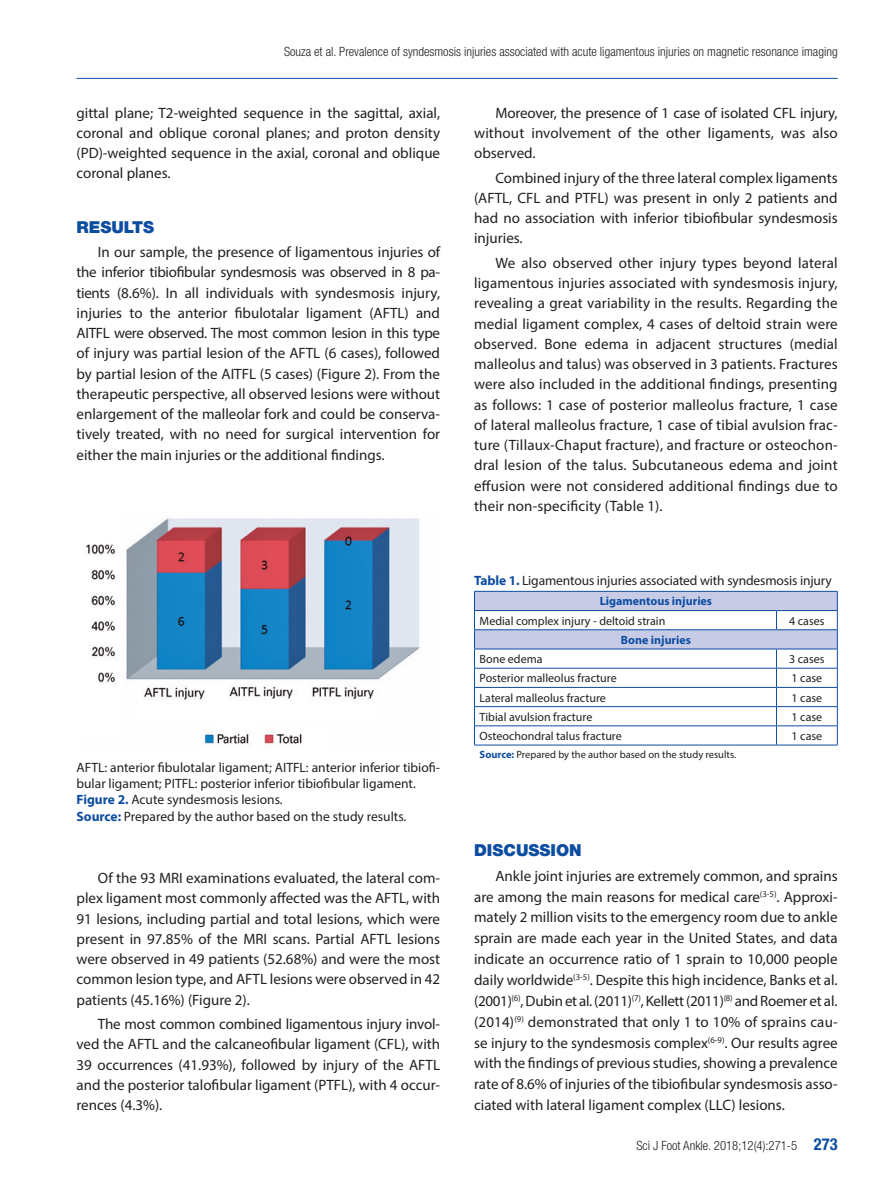
<style>
.page{position:relative;width:893px;height:1191px;background:#fff}
.page>*{position:absolute;margin:0;border:0;box-sizing:border-box;transform-origin:0 0}
.t1{font:900 16.5px "Helvetica Neue";color:#0d4da1}
.t2{font:15px/20.2px "Myriad Pro";color:#231f20;text-align:justify}
.t3{font:13.5px/16.2px "Myriad Pro";color:#231f20}
.t4{font:300 condensed 12.75px "Helvetica Neue";color:#231f20}
.t5{font:12px "Myriad Pro";color:#231f20}
.t6{font:700 12px "Myriad Pro";color:#0d4da1}
.t7{font:10.5px "Myriad Pro";color:#231f20}
.s1{font-weight:700;color:#0d4da1}
.s2{font-weight:700;font-size:16.5px;color:#0d4da1}
</style>
<div class="page">
<hr style="left:77px;top:78px;width:761px;height:1px;background:#0d4da1">
<svg style="left:474px;top:591px;width:364px;height:153px"></svg>
<hr style="left:474px;top:744px;width:302px;height:1px;background:#0d4da1">
<hr style="left:776px;top:744px;width:62px;height:1px;background:#0d4da1">
<img style="left:86px;top:518px;width:334px;height:228px">
<p class="t4" style="left:284px;top:44px;width:555px">Souza et al. Prevalence of syndesmosis injuries associated with acute ligamentous injuries on magnetic resonance imaging</p>
<p class="t2" style="left:77px;top:102px;width:365px">gittal plane; T2-weighted sequence in the sagittal, axial, coronal and oblique coronal planes; and proton density (PD)-weighted sequence in the axial, coronal and oblique coronal planes.</p>
<p class="t1" style="left:77px;top:217px;width:79px">RESULTS</p>
<p class="t2" style="left:77px;top:242px;width:365px;text-indent:21px">In our sample, the presence of ligamentous injuries of the inferior tibiofibular syndesmosis was observed in 8 pa&shy;tients (8.6%). In all individuals with syndesmosis injury, injuries to the anterior fibulotalar ligament (AFTL) and AITFL were observed. The most common lesion in this type of injury was partial lesion of the AFTL (6 cases), followed by partial lesion of the AITFL (5 cases) (Figure 2). From the therapeutic perspective, all observed lesions were without enlargement of the malleolar fork and could be conserva&shy;tively treated, with no need for surgical intervention for either the main injuries or the additional findings.</p>
<p class="t3" style="left:77px;top:759px;width:365px">AFTL: anterior fibulotalar ligament; AITFL: anterior inferior tibiofi&shy;bular ligament; PITFL: posterior inferior tibiofibular ligament.<br><span class="s1">Figure 2.</span> Acute syndesmosis lesions.<br><span class="s1">Source:</span> Prepared by the author based on the study results.</p>
<p class="t2" style="left:77px;top:867px;width:365px;text-indent:21px">Of the 93 MRI examinations evaluated, the lateral com&shy;plex ligament most commonly affected was the AFTL, with 91 lesions, including partial and total lesions, which were present in 97.85% of the MRI scans. Partial AFTL lesions were observed in 49 patients (52.68%) and were the most common lesion type, and AFTL lesions were observed in 42 patients (45.16%) (Figure 2).</p>
<p class="t2" style="left:77px;top:1013px;width:365px;text-indent:21px">The most common combined ligamentous injury invol&shy;ved the AFTL and the calcaneofibular ligament (CFL), with 39 occurrences (41.93%), followed by injury of the AFTL and the posterior talofibular ligament (PTFL), with 4 occur&shy;rences (4.3%).</p>
<p class="t2" style="left:474px;top:102px;width:365px;text-indent:21px">Moreover, the presence of 1 case of isolated CFL injury, without involvement of the other ligaments, was also observed.</p>
<p class="t2" style="left:474px;top:167px;width:365px;text-indent:21px">Combined injury of the three lateral complex ligaments (AFTL, CFL and PTFL) was present in only 2 patients and had no association with inferior tibiofibular syndesmosis injuries.</p>
<p class="t2" style="left:474px;top:252px;width:365px;text-indent:21px">We also observed other injury types beyond lateral ligamentous injuries associated with syndesmosis injury, revealing a great variability in the results. Regarding the medial ligament complex, 4 cases of deltoid strain were observed. Bone edema in adjacent structures (medial malleolus and talus) was observed in 3 patients. Fractures were also included in the additional findings, presenting as follows: 1 case of posterior malleolus fracture, 1 case of lateral malleolus fracture, 1 case of tibial avulsion frac&shy;ture (Tillaux-Chaput fracture), and fracture or osteochon&shy;dral lesion of the talus. Subcutaneous edema and joint effusion were not considered additional findings due to their non-specificity (Table 1).</p>
<p class="t3" style="left:474px;top:572px;width:359px"><span class="s1">Table 1.</span> Ligamentous injuries associated with syndesmosis injury</p>
<p class="t6" style="left:600px;top:593px;width:114px">Ligamentous injuries</p>
<p class="t5" style="left:480px;top:613px;width:187px">Medial complex injury - deltoid strain</p>
<p class="t5" style="left:789px;top:613px;width:37px">4 cases</p>
<p class="t6" style="left:621px;top:632px;width:72px">Bone injuries</p>
<p class="t5" style="left:480px;top:651px;width:64px">Bone edema</p>
<p class="t5" style="left:789px;top:651px;width:37px">3 cases</p>
<p class="t5" style="left:480px;top:671px;width:139px">Posterior malleolus fracture</p>
<p class="t5" style="left:792px;top:671px;width:32px">1 case</p>
<p class="t5" style="left:480px;top:690px;width:128px">Lateral malleolus fracture</p>
<p class="t5" style="left:792px;top:690px;width:32px">1 case</p>
<p class="t5" style="left:480px;top:709px;width:114px">Tibial avulsion fracture</p>
<p class="t5" style="left:792px;top:709px;width:32px">1 case</p>
<p class="t5" style="left:480px;top:728px;width:144px">Osteochondral talus fracture</p>
<p class="t5" style="left:792px;top:728px;width:32px">1 case</p>
<p class="t7" style="left:480px;top:748px;width:258px"><span class="s1">Source:</span> Prepared by the author based on the study results.</p>
<p class="t1" style="left:474px;top:840px;width:109px">DISCUSSION</p>
<p class="t2" style="left:474px;top:865px;width:365px;line-height:20.9px;text-indent:21px">Ankle joint injuries are extremely common, and sprains are among the main reasons for medical care<sup>(3-5)</sup>. Approxi&shy;mately 2 million visits to the emergency room due to ankle sprain are made each year in the United States, and data indicate an occurrence ratio of 1 sprain to 10,000 people daily worldwide<sup>(3-5)</sup>. Despite this high incidence, Banks et al. (2001)<sup>(6)</sup>, Dubin et al. (2011)<sup>(7)</sup>, Kellett (2011)<sup>(8)</sup> and Roemer et al. (2014)<sup>(9)</sup> demonstrated that only 1 to 10% of sprains cau&shy;se injury to the syndesmosis complex<sup>(6-9)</sup>. Our results agree with the findings of previous studies, showing a prevalence rate of 8.6% of injuries of the tibiofibular syndesmosis asso&shy;ciated with lateral ligament complex (LLC) lesions.</p>
<p class="t4" style="left:636px;top:1137px;width:203px">Sci J Foot Ankle. 2018;12(4):271-5 <span class="s2">273</span></p>
</div>
